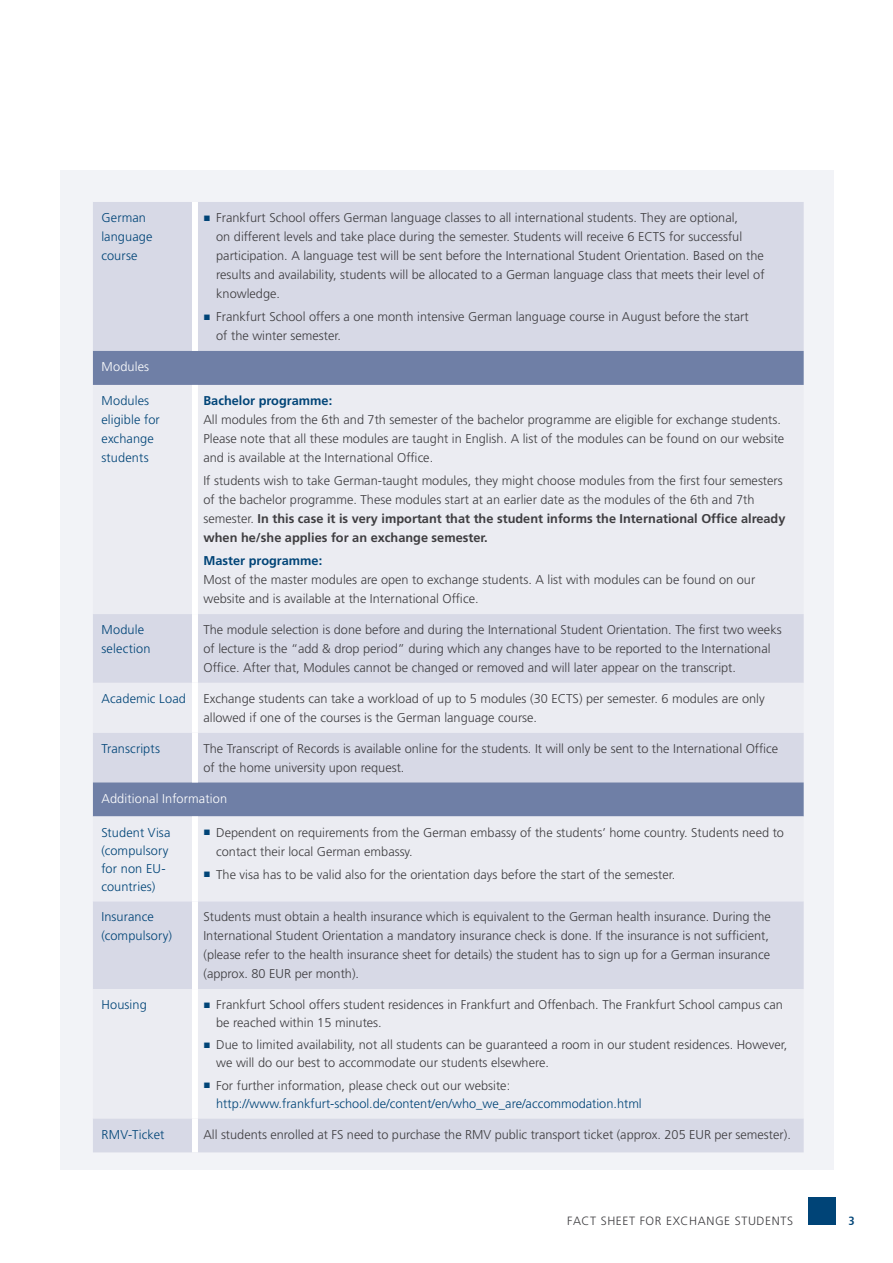
<style>
.page{position:relative;width:893px;height:1263px;background:#fff}
.page>*{position:absolute;margin:0;border:0;box-sizing:border-box;transform-origin:0 0}
.t1{font:300 12.75px/18.9px "Frutiger LT";color:#3e3d40}
.t2{font:300 12.75px/18.9px "Frutiger LT";letter-spacing:.01em;color:#047}
.t3{font:700 12.75px "Frutiger LT";color:#047}
.t4{font:300 12.75px "Frutiger LT";letter-spacing:.015em;color:#fff}
.t5{font:300 12px "Frutiger LT";letter-spacing:.05em;color:#3e3d40}
.t6{font:700 condensed 12px "Frutiger";color:#047}
.s1{font-weight:700}
</style>
<div class="page">
<div style="left:808px;top:1197px;width:28px;height:28px;background:#047"></div>
<div style="left:60px;top:170px;width:773px;height:999px;background:#f2f3f7"></div>
<div style="left:93px;top:202px;width:711px;height:950px;background:#d7d9e6"></div>
<div style="left:93px;top:351px;width:711px;height:34px;background:#6f7fa6"></div>
<svg style="left:93px;top:385px;width:711px;height:733px"></svg>
<div style="left:192px;top:989px;width:6px;height:129px;background:#fff"></div>
<div style="left:192px;top:202px;width:6px;height:149px;background:#fff"></div>
<div style="left:192px;top:385px;width:6px;height:229px;background:#fff"></div>
<div style="left:192px;top:614px;width:6px;height:69px;background:#fff"></div>
<div style="left:192px;top:683px;width:6px;height:50px;background:#fff"></div>
<div style="left:192px;top:733px;width:6px;height:49px;background:#fff"></div>
<div style="left:192px;top:816px;width:6px;height:85px;background:#fff"></div>
<div style="left:192px;top:901px;width:6px;height:88px;background:#fff"></div>
<div style="left:192px;top:1118px;width:6px;height:34px;background:#fff"></div>
<svg style="left:204px;top:215px;width:6px;height:6px"></svg>
<svg style="left:204px;top:314px;width:6px;height:6px"></svg>
<svg style="left:204px;top:830px;width:6px;height:5px"></svg>
<svg style="left:204px;top:872px;width:6px;height:5px"></svg>
<svg style="left:204px;top:1002px;width:6px;height:6px"></svg>
<svg style="left:204px;top:1042px;width:6px;height:6px"></svg>
<svg style="left:204px;top:1083px;width:6px;height:5px"></svg>
<p class="t2" style="left:101px;top:208px;width:53px">German language course</p>
<p class="t1" style="left:216px;top:208px;width:550px">Frankfurt School offers German language classes to all international students. They are optional,<br>on different levels and take place during the semester. Students will receive 6 ECTS for successful participation. A language test will be sent before the International Student Orientation. Based on the results and availability, students will be allocated to a German language class that meets their level of knowledge.</p>
<p class="t1" style="left:216px;top:308px;width:534px">Frankfurt School offers a one month intensive German language course in August before the start of the winter semester.</p>
<p class="t4" style="left:101px;top:359px;width:49px">Modules</p>
<p class="t2" style="left:101px;top:391px;width:60px">Modules eligible for exchange students</p>
<p class="t3" style="left:203px;top:393px;width:130px">Bachelor programme:</p>
<p class="t1" style="left:203px;top:410px;width:582px">All modules from the 6th and 7th semester of the bachelor programme are eligible for exchange students.<br>Please note that all these modules are taught in English. A list of the modules can be found on our website and is available at the International Office.</p>
<p class="t1" style="left:203px;top:472px;width:583px">If students wish to take German-taught modules, they might choose modules from the first four semesters of the bachelor programme. These modules start at an earlier date as the modules of the 6th and 7th semester. <span class="s1">In this case it is very important that the student informs the International Office already when he/she applies for an exchange semester.</span></p>
<p class="t3" style="left:203px;top:553px;width:120px">Master programme:</p>
<p class="t1" style="left:203px;top:571px;width:553px">Most of the master modules are open to exchange students. A list with modules can be found on our website and is available at the International Office.</p>
<p class="t2" style="left:101px;top:620px;width:51px">Module selection</p>
<p class="t1" style="left:203px;top:620px;width:580px">The module selection is done before and during the International Student Orientation. The first two weeks of lecture is the “add &amp; drop period” during which any changes have to be reported to the International<br>Office. After that, Modules cannot be changed or removed and will later appear on the transcript.</p>
<p class="t2" style="left:101px;top:689px;width:86px">Academic Load</p>
<p class="t1" style="left:203px;top:689px;width:563px">Exchange students can take a workload of up to 5 modules (30 ECTS) per semester. 6 modules are only allowed if one of the courses is the German language course.</p>
<p class="t2" style="left:101px;top:739px;width:60px">Transcripts</p>
<p class="t1" style="left:203px;top:739px;width:576px">The Transcript of Records is available online for the students. It will only be sent to the International Office of the home university upon request.</p>
<p class="t4" style="left:101px;top:791px;width:127px">Additional Information</p>
<p class="t2" style="left:101px;top:823px;width:71px;line-height:18px">Student Visa (compulsory for non EU - countries)</p>
<p class="t1" style="left:216px;top:823px;width:569px">Dependent on requirements from the German embassy of the students’ home country. Students need to contact their local German embassy.</p>
<p class="t1" style="left:216px;top:865px;width:461px">The visa has to be valid also for the orientation days before the start of the semester.</p>
<p class="t2" style="left:101px;top:908px;width:72px">Insurance (compulsory)</p>
<p class="t1" style="left:203px;top:908px;width:569px">Students must obtain a health insurance which is equivalent to the German health insurance. During the International Student Orientation a mandatory insurance check is done. If the insurance is not sufficient, (please refer to the health insurance sheet for details) the student has to sign up for a German insurance (approx. 80 EUR</p>
<p class="t1" style="left:295px;top:965px;width:66px">per month).</p>
<p class="t2" style="left:101px;top:995px;width:47px">Housing</p>
<p class="t1" style="left:216px;top:996px;width:568px;line-height:18px">Frankfurt School offers student residences in Frankfurt and Offenbach. The Frankfurt School campus can be reached within 15 minutes.</p>
<p class="t1" style="left:216px;top:1036px;width:573px;line-height:18px">Due to limited availability, not all students can be guaranteed a room in our student residences. However, we will do our best to accommodate our students elsewhere.</p>
<p class="t1" style="left:216px;top:1076px;width:295px">For further information, please check out our website:</p>
<p class="t2" style="left:216px;top:1094px;width:427px">http://www.frankfurt-school.de/content/en/who_we_are/accommodation.html</p>
<p class="t2" style="left:101px;top:1125px;width:65px">RMV-Ticket</p>
<p class="t1" style="left:203px;top:1125px;width:494px">All students enrolled at FS need to purchase the RMV public transport ticket (approx. 205 EUR</p>
<p class="t1" style="left:714px;top:1125px;width:78px">per semester).</p>
<p class="t5" style="left:567px;top:1214px;width:226px">Fact Sheet for Exchange Students</p>
<p class="t6" style="left:848px;top:1213px;width:8px">3</p>
</div>
